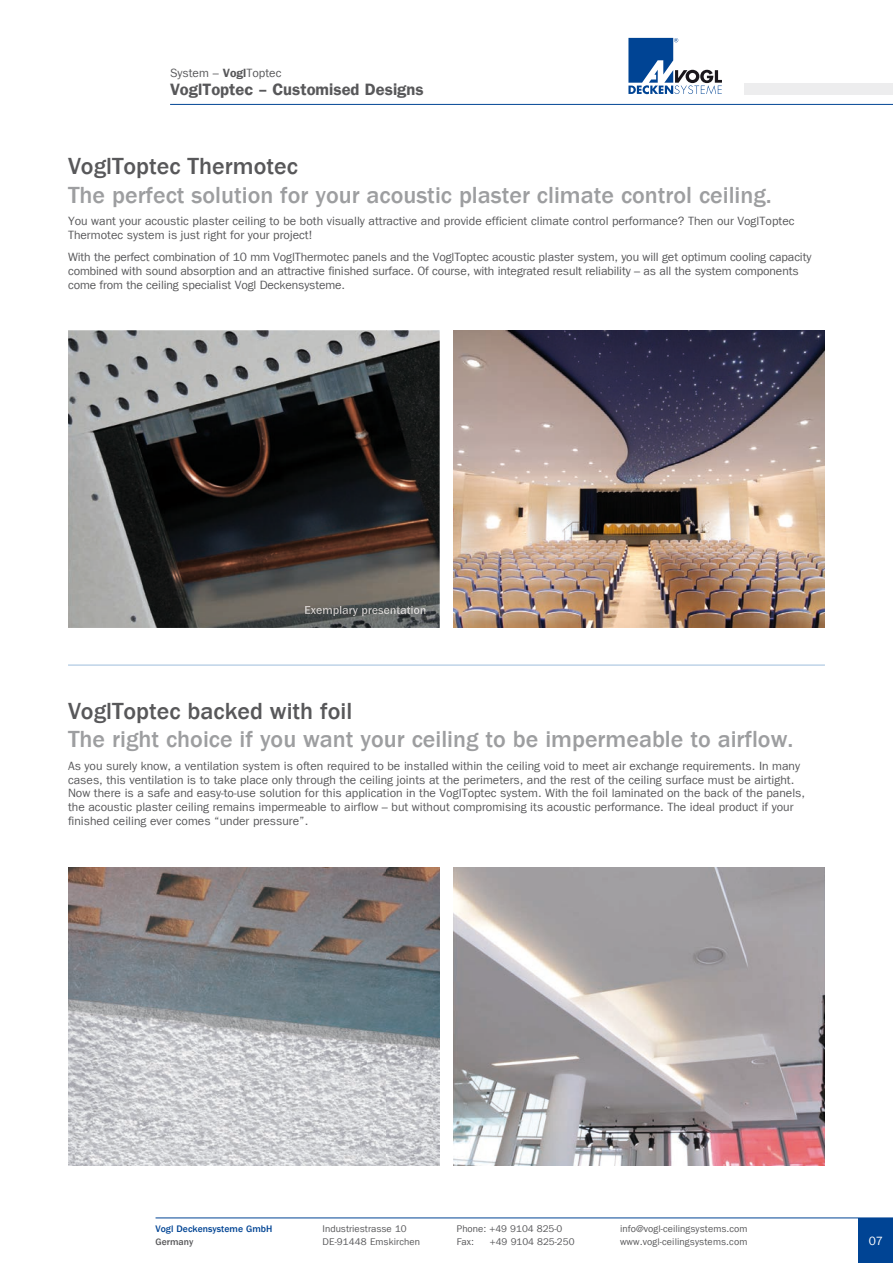
<style>
.page{position:relative;width:893px;height:1263px;background:#fff}
.page>*{position:absolute;margin:0;border:0;box-sizing:border-box;transform-origin:0 0}
.t1{font:500 24px "Franklin Gothic LT Com";color:#9d9ea0}
.t2{font:500 24px "Franklin Gothic LT Com";color:#58585a}
.t3{font:16.5px "Franklin Gothic LT Com Dm";color:#58585a}
.t4{font:12px/13.8px "Franklin Gothic LT Com";color:#58585a}
.t5{font:12px "ITC Franklin Gothic Std";color:#fff}
.t6{font:9.75px/13.5px "Franklin Gothic LT Com";letter-spacing:.005em;color:#58585a}
.t7{font:500 9.75px "Franklin Gothic LT Com";color:#004494}
.t8{font:500 9.75px "Franklin Gothic LT Com";color:#58585a}
.s1{font-family:"Franklin Gothic LT Com Dm"}
</style>
<div class="page">
<hr style="left:156px;top:1218px;width:737px;height:1px;background:#004494">
<hr style="left:170px;top:104px;width:723px;height:1px;background:#004494">
<svg style="left:628px;top:38px;width:94px;height:56px"></svg>
<div style="left:744px;top:84px;width:149px;height:11px;background:#ededee"></div>
<div style="left:859px;top:1218px;width:34px;height:45px;background:#004494"></div>
<hr style="left:68px;top:665px;width:757px;height:1px;background:#9dbddc">
<img style="left:68px;top:330px;width:372px;height:298px">
<img style="left:68px;top:867px;width:372px;height:298px">
<img style="left:453px;top:330px;width:372px;height:298px">
<img style="left:453px;top:867px;width:372px;height:298px">
<img style="left:305px;top:606px;width:120px;height:10px">
<p class="t4" style="left:170px;top:66px;width:113px">System – <span class="s1">Vogl</span>Toptec</p>
<h2 class="t3" style="left:170px;top:79px;width:255px">VoglToptec – Customised Designs</h2>
<h1 class="t2" style="left:68px;top:152px;width:231px">VoglToptec Thermotec</h1>
<h1 class="t1" style="left:68px;top:181px;width:705px">The perfect solution for your acoustic plaster climate control ceiling.</h1>
<p class="t4" style="left:68px;top:214px;width:728px">You want your acoustic plaster ceiling to be both visually attractive and provide efficient climate control performance? Then our VoglToptec<br>Thermotec system is just right for your project!</p>
<p class="t4" style="left:68px;top:250px;width:745px">With the perfect combination of 10 mm VoglThermotec panels and the VoglToptec acoustic plaster system, you will get optimum cooling capacity combined with sound absorption and an attractive finished surface. Of course, with integrated result reliability – as all the system components come from the ceiling specialist Vogl Deckensysteme.</p>
<h1 class="t2" style="left:68px;top:697px;width:286px">VoglToptec backed with foil</h1>
<h1 class="t1" style="left:68px;top:726px;width:727px">The right choice if you want your ceiling to be impermeable to airflow.</h1>
<p class="t4" style="left:68px;top:759px;width:739px">As you surely know, a ventilation system is often required to be installed within the ceiling void to meet air exchange requirements. In many cases, this ventilation is to take place only through the ceiling joints at the perimeters, and the rest of the ceiling surface must be airtight.<br>Now there is a safe and easy-to-use solution for this application in the VoglToptec system. With the foil laminated on the back of the panels, the acoustic plaster ceiling remains impermeable to airflow – but without compromising its acoustic performance. The ideal product if your finished ceiling ever comes “under pressure”.</p>
<p class="t7" style="left:156px;top:1223px;width:118px">Vogl Deckensysteme GmbH</p>
<p class="t8" style="left:156px;top:1237px;width:39px">Germany</p>
<p class="t6" style="left:323px;top:1222px;width:99px">Industriestrasse 10<br>DE-91448 Emskirchen</p>
<p class="t6" style="left:457px;top:1222px;width:107px">Phone: +49 9104 825-0<br>Fax:</p>
<p class="t6" style="left:490px;top:1235px;width:86px">+49 9104 825-250</p>
<p class="t6" style="left:620px;top:1222px;width:129px">info@vogl-ceilingsystems.com www.vogl-ceilingsystems.com</p>
<p class="t5" style="left:869px;top:1234px;width:16px">07</p>
</div>
